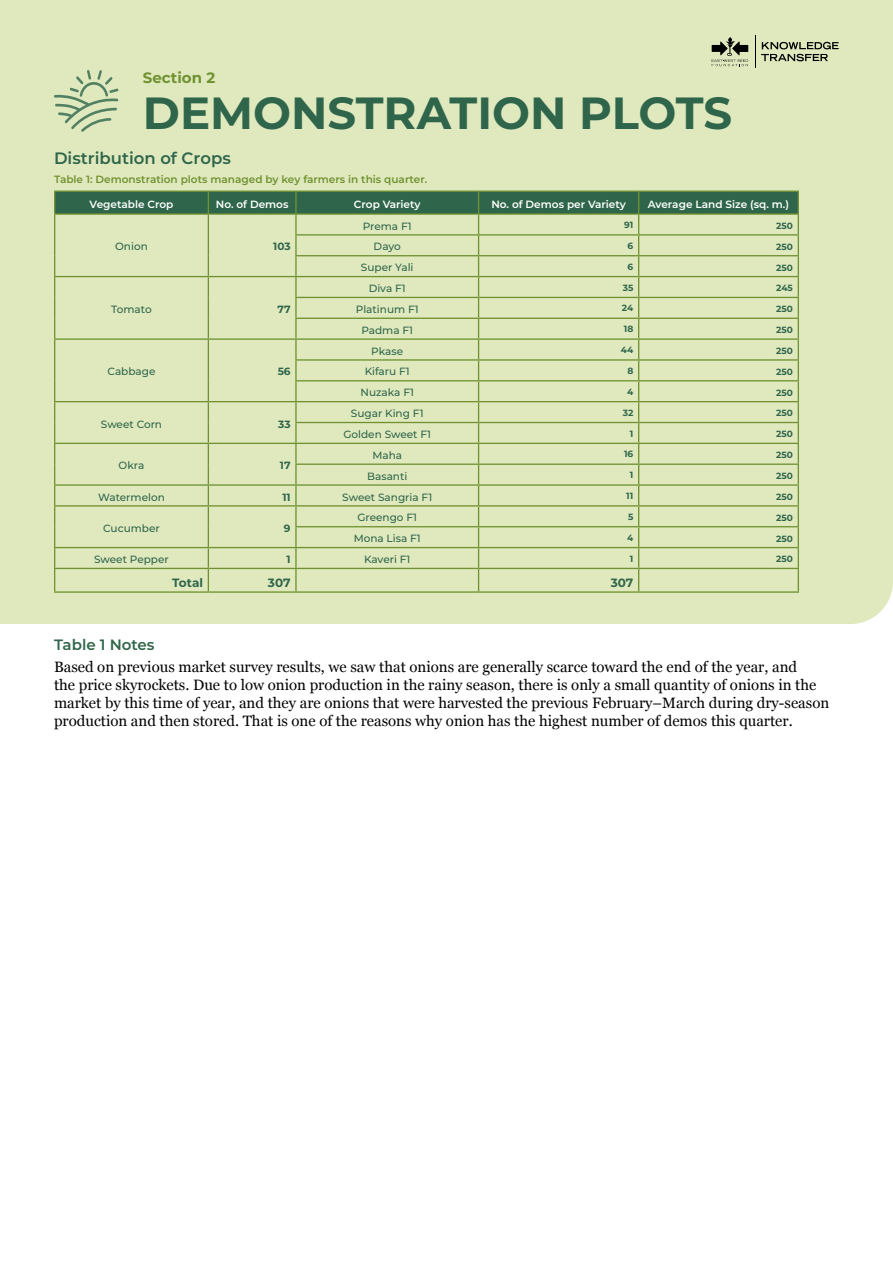
<style>
.page{position:relative;width:893px;height:1263px;background:#fff}
.page>*{position:absolute;margin:0;border:0;box-sizing:border-box;transform-origin:0 0}
.t1{font:700 45px "Montserrat";color:#2f664b}
.t2{font:600 16.5px "Montserrat";color:#2f664b}
.t3{font:15px/18px "Georgia";color:#000}
.t4{font:600 15px "Montserrat";color:#30664a}
.t5{font:700 15px "Montserrat";color:#709232}
.t6{font:700 12px "Montserrat";color:#2f664b}
.t7{font:500 10.5px "Montserrat";color:#2f664b}
.t8{font:600 10.5px "Montserrat";color:#fff}
.t9{font:600 10.5px "Montserrat";color:#709130}
.t10{font:700 10.5px "Montserrat";color:#2f664b}
.t11{font:700 9px "Montserrat";color:#2f664b}
</style>
<div class="page">
<div style="left:0;top:0;width:893px;height:624px;background:#e0e9be"></div>
<svg style="left:54px;top:70px;width:65px;height:62px;background:#c3d4ab"></svg>
<hr style="left:54px;top:591px;width:154px;height:2px;background:#709232">
<hr style="left:479px;top:591px;width:160px;height:2px;background:#709232">
<hr style="left:208px;top:591px;width:88px;height:2px;background:#709232">
<hr style="left:296px;top:591px;width:183px;height:2px;background:#709232">
<hr style="left:639px;top:591px;width:160px;height:2px;background:#709232">
<svg style="left:54px;top:191px;width:745px;height:400px;background:#cfdcaf"></svg>
<hr style="left:479px;top:213px;width:160px;height:2px;background:#709232">
<svg style="left:761px;top:42px;width:78px;height:19px"></svg>
<hr style="left:755px;top:35px;width:1px;height:33px;background:#000">
<svg style="left:712px;top:37px;width:36px;height:29px"></svg>
<p class="t5" style="left:143px;top:66px;width:74px">Section 2</p>
<h1 class="t1" style="left:143px;top:81px;width:591px">DEMONSTRATION PLOTS</h1>
<p class="t2" style="left:54px;top:146px;width:178px">Distribution of Crops</p>
<p class="t9" style="left:54px;top:172px;width:375px">Table 1: Demonstration plots managed by key farmers in this quarter.</p>
<p class="t8" style="left:90px;top:197px;width:85px">Vegetable Crop</p>
<p class="t8" style="left:216px;top:197px;width:74px">No. of Demos</p>
<p class="t8" style="left:354px;top:197px;width:68px">Crop Variety</p>
<p class="t8" style="left:491px;top:197px;width:136px">No. of Demos per Variety</p>
<p class="t8" style="left:648px;top:197px;width:143px">Average Land Size (sq. m.)</p>
<p class="t7" style="left:115px;top:239px;width:34px">Onion</p>
<p class="t10" style="left:273px;top:239px;width:19px">103</p>
<p class="t7" style="left:363px;top:218px;width:50px">Prema F1</p>
<p class="t11" style="left:624px;top:218px;width:11px">91</p>
<p class="t11" style="left:776px;top:219px;width:18px">250</p>
<p class="t7" style="left:374px;top:239px;width:29px">Dayo</p>
<p class="t11" style="left:628px;top:239px;width:7px">6</p>
<p class="t11" style="left:776px;top:240px;width:18px">250</p>
<p class="t7" style="left:361px;top:260px;width:54px">Super Yali</p>
<p class="t11" style="left:628px;top:260px;width:7px">6</p>
<p class="t11" style="left:776px;top:261px;width:18px">250</p>
<p class="t7" style="left:111px;top:302px;width:42px">Tomato</p>
<p class="t10" style="left:278px;top:302px;width:15px">77</p>
<p class="t7" style="left:107px;top:364px;width:50px">Cabbage</p>
<p class="t10" style="left:278px;top:364px;width:14px">56</p>
<p class="t7" style="left:101px;top:416px;width:63px">Sweet Corn</p>
<p class="t10" style="left:278px;top:416px;width:14px">33</p>
<p class="t7" style="left:119px;top:458px;width:27px">Okra</p>
<p class="t10" style="left:280px;top:458px;width:12px">17</p>
<p class="t7" style="left:369px;top:281px;width:39px">Diva F1</p>
<p class="t11" style="left:623px;top:281px;width:12px">35</p>
<p class="t11" style="left:776px;top:282px;width:18px">245</p>
<p class="t7" style="left:356px;top:302px;width:64px">Platinum F1</p>
<p class="t11" style="left:622px;top:302px;width:13px">24</p>
<p class="t11" style="left:776px;top:302px;width:18px">250</p>
<p class="t7" style="left:361px;top:323px;width:53px">Padma F1</p>
<p class="t11" style="left:624px;top:323px;width:11px">18</p>
<p class="t11" style="left:776px;top:323px;width:18px">250</p>
<p class="t7" style="left:371px;top:344px;width:33px">Pkase</p>
<p class="t11" style="left:621px;top:343px;width:14px">44</p>
<p class="t11" style="left:776px;top:344px;width:18px">250</p>
<p class="t7" style="left:365px;top:364px;width:47px">Kifaru F1</p>
<p class="t11" style="left:627px;top:364px;width:7px">8</p>
<p class="t11" style="left:776px;top:365px;width:18px">250</p>
<p class="t7" style="left:360px;top:385px;width:55px">Nuzaka F1</p>
<p class="t11" style="left:627px;top:385px;width:8px">4</p>
<p class="t11" style="left:776px;top:386px;width:18px">250</p>
<p class="t7" style="left:351px;top:406px;width:74px">Sugar King F1</p>
<p class="t11" style="left:623px;top:406px;width:12px">32</p>
<p class="t11" style="left:776px;top:407px;width:18px">250</p>
<p class="t7" style="left:343px;top:427px;width:89px">Golden Sweet F1</p>
<p class="t11" style="left:630px;top:427px;width:5px">1</p>
<p class="t11" style="left:776px;top:428px;width:18px">250</p>
<p class="t7" style="left:372px;top:448px;width:31px">Maha</p>
<p class="t11" style="left:624px;top:448px;width:11px">16</p>
<p class="t11" style="left:776px;top:448px;width:18px">250</p>
<p class="t7" style="left:367px;top:469px;width:42px">Basanti</p>
<p class="t11" style="left:630px;top:469px;width:5px">1</p>
<p class="t11" style="left:776px;top:469px;width:18px">250</p>
<p class="t7" style="left:98px;top:489px;width:68px">Watermelon</p>
<p class="t10" style="left:282px;top:489px;width:10px">11</p>
<p class="t7" style="left:342px;top:489px;width:91px">Sweet Sangria F1</p>
<p class="t11" style="left:626px;top:489px;width:9px">11</p>
<p class="t11" style="left:776px;top:490px;width:18px">250</p>
<p class="t7" style="left:103px;top:521px;width:58px">Cucumber</p>
<p class="t10" style="left:284px;top:520px;width:8px">9</p>
<p class="t7" style="left:357px;top:510px;width:61px">Greengo F1</p>
<p class="t11" style="left:628px;top:510px;width:7px">5</p>
<p class="t11" style="left:776px;top:511px;width:18px">250</p>
<p class="t7" style="left:354px;top:531px;width:69px">Mona Lisa F1</p>
<p class="t11" style="left:627px;top:531px;width:8px">4</p>
<p class="t11" style="left:776px;top:532px;width:18px">250</p>
<p class="t7" style="left:94px;top:552px;width:76px">Sweet Pepper</p>
<p class="t10" style="left:286px;top:552px;width:6px">1</p>
<p class="t7" style="left:364px;top:552px;width:48px">Kaveri F1</p>
<p class="t11" style="left:630px;top:552px;width:5px">1</p>
<p class="t11" style="left:776px;top:553px;width:18px">250</p>
<p class="t6" style="left:172px;top:574px;width:32px">Total</p>
<p class="t6" style="left:268px;top:574px;width:24px">307</p>
<p class="t6" style="left:611px;top:574px;width:24px">307</p>
<p class="t4" style="left:54px;top:634px;width:102px">Table 1 Notes</p>
<p class="t3" style="left:54px;top:657px;width:777px">Based on previous market survey results, we saw that onions are generally scarce toward the end of the year, and<br>the price skyrockets. Due to low onion production in the rainy season, there is only a small quantity of onions in the market by this time of year, and they are onions that were harvested the previous February–March during dry-season production and then stored. That is one of the reasons why onion has the highest number of demos this quarter.</p>
</div>
